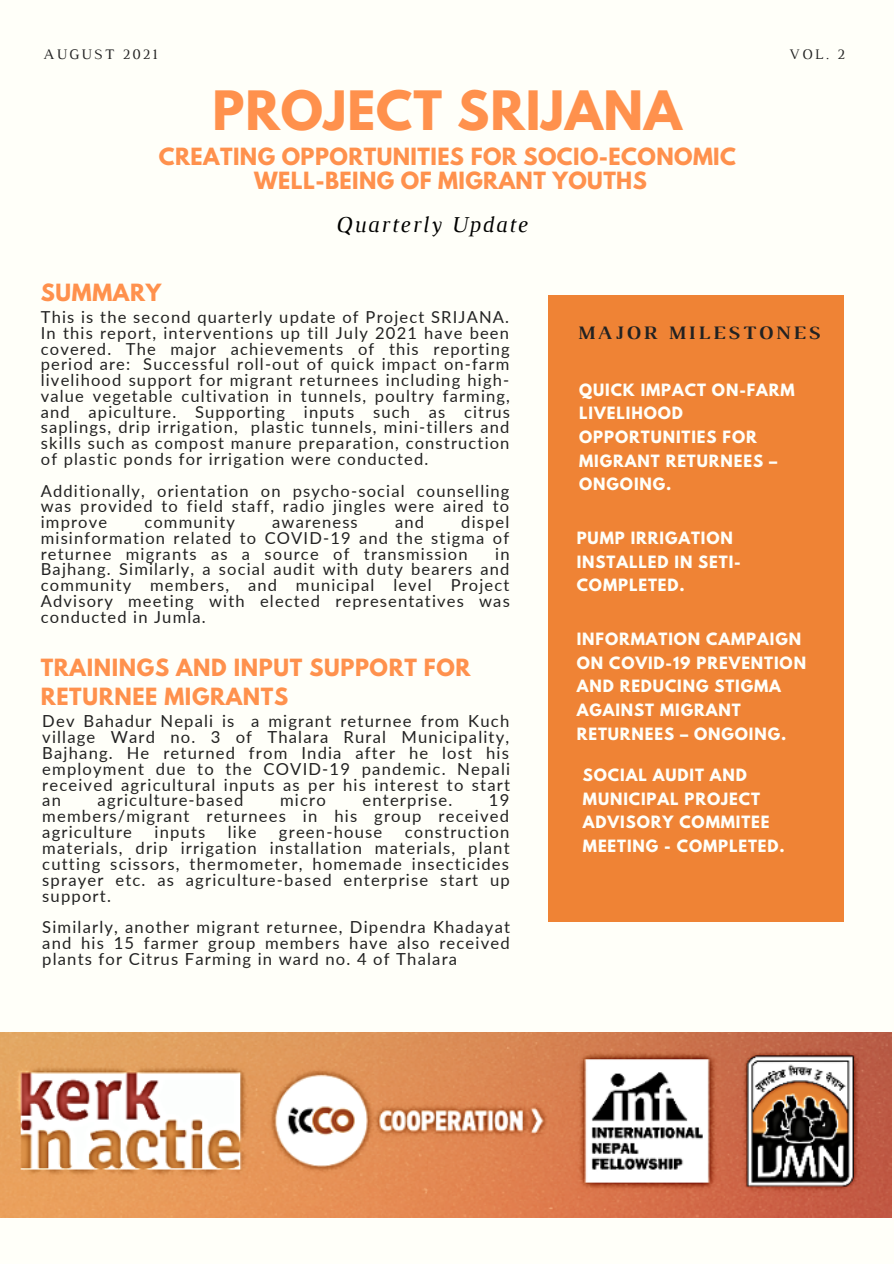
<style>
.page{position:relative;width:894px;height:1264px;background:#fff}
.page>*{position:absolute;margin:0;border:0;box-sizing:border-box;transform-origin:0 0}
.t1{font:700 48px "League Spartan";letter-spacing:.02em;color:#ff914d}
.t2{font:italic 23.25px "Luthier";letter-spacing:.07em;color:#000}
.t3{font:700 21px/29.2px "League Spartan";letter-spacing:.02em;color:#ff914d}
.t4{font:700 19.35px "Luthier";letter-spacing:.14em;color:#222}
.t5{font:16.65px/15.9px "Lato";letter-spacing:.07em;color:#222;text-align:justify}
.t6{font:16.5px/15.8px "Lato";letter-spacing:.07em;color:#222;text-align:justify}
.t7{font:700 15px/23.7px "League Spartan";letter-spacing:.06em;color:#fffff9}
.t8{font:14.85px "Luthier";letter-spacing:.14em;color:#222}
</style>
<div class="page">
<div style="left:0;top:0;width:893px;height:1263px;background:#fffff9"></div>
<div style="left:548px;top:295px;width:295px;height:626px;background:#ef8335"></div>
<img style="left:0;top:1032px;width:891px;height:185px">
<p class="t8" style="left:44px;top:49px;width:115px">AUGUST 2021</p>
<p class="t8" style="left:788px;top:49px;width:57px">VOL. 2</p>
<p class="t1" style="left:212px;top:87px;width:471px">PROJECT SRIJANA</p>
<p class="t3" style="left:159px;top:145px;width:578px">CREATING OPPORTUNITIES FOR SOCIO-ECONOMIC</p>
<p class="t3" style="left:254px;top:168px;width:394px">WELL-BEING OF MIGRANT YOUTHS</p>
<p class="t2" style="left:335px;top:216px;width:193px">Quarterly Update</p>
<p class="t3" style="left:41px;top:280px;width:122px">SUMMARY</p>
<p class="t6" style="left:41px;top:309px;width:470px">This is the second quarterly update of Project SRIJANA.<br>In this report, interventions up till July 2021 have been covered. The major achievements of this reporting period are: Successful roll-out of quick impact on-farm livelihood support for migrant returnees including high&shy;value vegetable cultivation in tunnels, poultry farming, and apiculture. Supporting inputs such as citrus saplings, drip irrigation, plastic tunnels, mini-tillers and skills such as compost manure preparation, construction of plastic ponds for irrigation were conducted.</p>
<p class="t6" style="left:41px;top:482px;width:470px">Additionally, orientation on psycho-social counselling was provided to field staff, radio jingles were aired to improve</p>
<p class="t6" style="left:41px;top:514px;width:470px;text-indent:420px">dispel misinformation related to COVID-19 and the stigma of returnee migrants as a source of transmission</p>
<p class="t6" style="left:144px;top:514px;width:92px">community</p>
<p class="t6" style="left:272px;top:514px;width:87px">awareness</p>
<p class="t6" style="left:395px;top:514px;width:30px">and</p>
<p class="t6" style="left:41px;top:545px;width:470px;text-indent:454px">in Bajhang. Similarly, a social audit with duty bearers and community members, and municipal level Project Advisory meeting with elected representatives was conducted in Jumla.</p>
<p class="t3" style="left:41px;top:655px;width:431px">TRAININGS AND INPUT SUPPORT FOR<br>RETURNEE MIGRANTS</p>
<p class="t5" style="left:42px;top:712px;width:469px">Dev Bahadur Nepali is a migrant returnee from Kuch village Ward no. 3 of Thalara Rural Municipality, Bajhang. He returned from India after he lost his employment due to the COVID-19 pandemic. Nepali received agricultural inputs as per his interest to start an</p>
<p class="t5" style="left:98px;top:792px;width:147px">agriculture-based</p>
<p class="t5" style="left:280px;top:792px;width:47px">micro</p>
<p class="t5" style="left:362px;top:792px;width:91px">enterprise.</p>
<p class="t5" style="left:42px;top:792px;width:468px;text-indent:446px">19 members/migrant returnees in his group received agriculture</p>
<p class="t5" style="left:154px;top:823px;width:52px">inputs</p>
<p class="t5" style="left:228px;top:823px;width:30px">like</p>
<p class="t5" style="left:279px;top:823px;width:105px">green-house</p>
<p class="t5" style="left:42px;top:823px;width:469px;text-indent:362px">construction materials, drip irrigation installation materials, plant cutting scissors, thermometer, homemade insecticides sprayer etc. as agriculture-based enterprise start up support.</p>
<p class="t5" style="left:42px;top:919px;width:469px">Similarly, another migrant returnee, Dipendra Khadayat and his 15 farmer group members have also received plants for Citrus Farming in ward no. 4 of Thalara</p>
<p class="t4" style="left:576px;top:325px;width:245px">MAJOR MILESTONES</p>
<p class="t7" style="left:579px;top:379px;width:217px">QUICK IMPACT ON-FARM<br>LIVELIHOOD<br>OPPORTUNITIES FOR<br>MIGRANT RETURNEES –<br>ONGOING.</p>
<p class="t7" style="left:576px;top:528px;width:166px">PUMP IRRIGATION<br>INSTALLED IN SETI-<br>COMPLETED.</p>
<p class="t7" style="left:576px;top:629px;width:231px">INFORMATION CAMPAIGN<br>ON COVID-19 PREVENTION<br>AND REDUCING STIGMA<br>AGAINST MIGRANT<br>RETURNEES – ONGOING.</p>
<p class="t7" style="left:582px;top:765px;width:203px">SOCIAL AUDIT AND<br>MUNICIPAL PROJECT<br>ADVISORY COMMITEE<br>MEETING - COMPLETED.</p>
</div>
